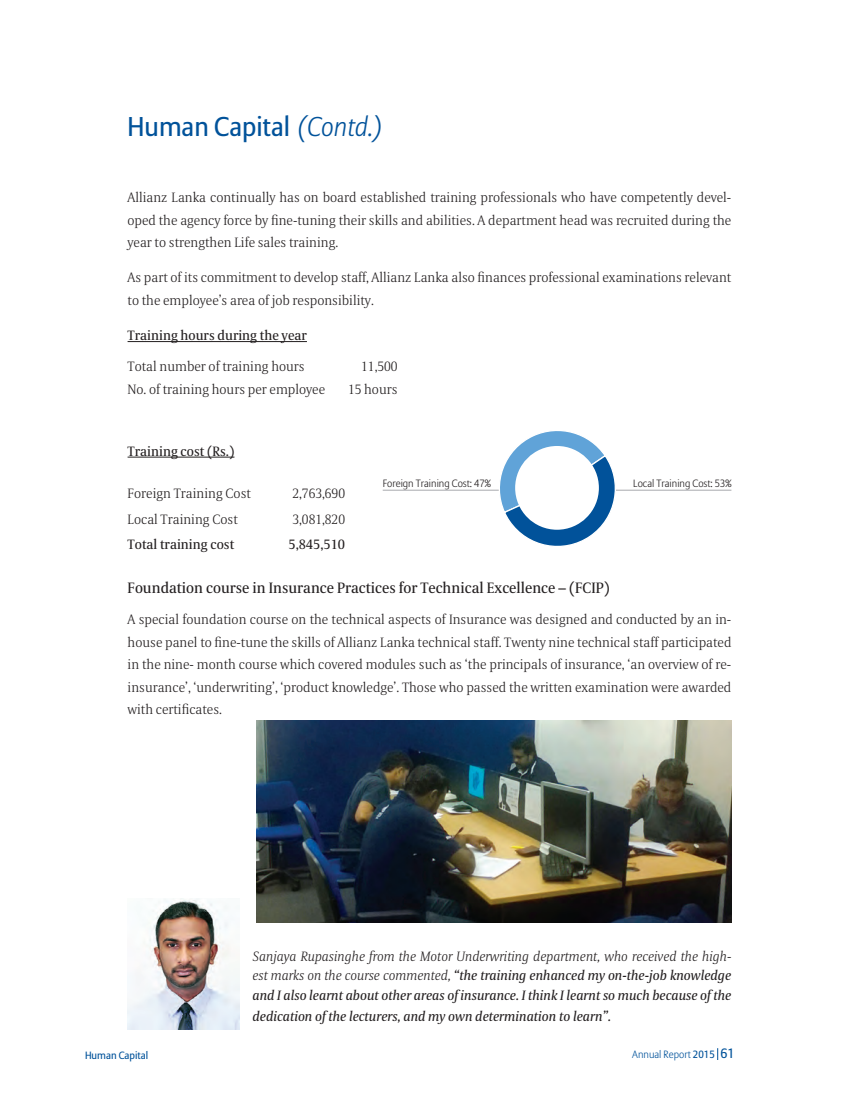
<style>
.page{position:relative;width:859px;height:1093px;background:#fff}
.page>*{position:absolute;margin:0;border:0;box-sizing:border-box;transform-origin:0 0}
.t1{font:27px "Allianz Sans";color:#01529a}
.t2{font:15px "Allianz Serif";color:#231f20}
.t3{font:300 13.5px/22.5px "Allianz Serif";color:#231f20;text-align:justify}
.t4{font:italic 13.5px/19.5px "Allianz Serif";color:#231f20;text-align:justify}
.t5{font:13.5px "Allianz Serif";color:#231f20}
.t6{font:300 10.5px "Allianz Sans";color:#231f20}
.t7{font:300 10.5px "Allianz Sans";color:#01529a}
.t8{font:10.5px "Allianz Sans";color:#01529a}
.s1{font-weight:300;font-style:italic}
.s2{font-weight:300}
.s3{font-weight:400}
.s4{font-weight:400;font-size:13.5px}
</style>
<div class="page">
<svg style="left:717px;top:1048px;width:1px;height:12px"></svg>
<hr style="left:128px;top:341px;width:179px;height:1px;background:#231f20">
<hr style="left:128px;top:457px;width:106px;height:1px;background:#231f20">
<svg style="left:383px;top:489px;width:348px;height:1px"></svg>
<hr style="left:383px;top:490px;width:133px;height:1px;background:#a8a9ad">
<hr style="left:601px;top:490px;width:130px;height:1px;background:#a8a9ad">
<svg style="left:491px;top:431px;width:132px;height:115px"></svg>
<div style="left:516px;top:447px;width:82px;height:82px;background:#fff;border-radius:50%"></div>
<div style="left:515px;top:446px;width:84px;height:84px;border:2px solid #fff;border-radius:50%"></div>
<img style="left:256px;top:721px;width:476px;height:202px">
<img style="left:128px;top:898px;width:112px;height:131px">
<h1 class="t1" style="left:128px;top:110px;width:256px">Human Capital <span class="s1">(Contd.)</span></h1>
<p class="t3" style="left:128px;top:187px;width:605px">Allianz Lanka continually has on board established training professionals who have competently devel&shy;oped the agency force by fine-tuning their skills and abilities. A department head was recruited during the year to strengthen Life sales training.</p>
<p class="t3" style="left:128px;top:267px;width:605px">As part of its commitment to develop staff, Allianz Lanka also finances professional examinations relevant to the employee’s area of job responsibility.</p>
<p class="t5" style="left:128px;top:327px;width:181px">Training hours during the year</p>
<p class="t3" style="left:128px;top:356px;width:179px">Total number of training hours</p>
<p class="t3" style="left:361px;top:356px;width:38px">11,500</p>
<p class="t3" style="left:128px;top:378px;width:199px">No. of training hours per employee</p>
<p class="t3" style="left:348px;top:378px;width:51px">15 hours</p>
<p class="t5" style="left:128px;top:443px;width:108px">Training cost (Rs.)</p>
<p class="t3" style="left:128px;top:483px;width:125px">Foreign Training Cost</p>
<p class="t3" style="left:292px;top:483px;width:54px">2,763,690</p>
<p class="t3" style="left:128px;top:508px;width:112px">Local Training Cost</p>
<p class="t3" style="left:292px;top:508px;width:54px">3,081,820</p>
<p class="t5" style="left:128px;top:536px;width:108px">Total training cost</p>
<p class="t5" style="left:288px;top:536px;width:58px">5,845,510</p>
<p class="t2" style="left:128px;top:579px;width:484px">Foundation course in Insurance Practices for Technical Excellence – (FCIP)</p>
<p class="t3" style="left:128px;top:609px;width:605px">A special foundation course on the technical aspects of Insurance was designed and conducted by an in&shy;house panel to fine-tune the skills of Allianz Lanka technical staff. Twenty nine technical staff participated in the nine- month course which covered modules such as ‘the principals of insurance, ‘an overview of re&shy;insurance’, ‘underwriting’, ‘product knowledge’. Those who passed the written examination were awarded with certificates.</p>
<p class="t6" style="left:383px;top:477px;width:110px">Foreign Training Cost: 47%</p>
<p class="t6" style="left:633px;top:477px;width:100px">Local Training Cost: 53%</p>
<p class="t8" style="left:85px;top:1048px;width:65px">Human Capital</p>
<p class="t4" style="left:252px;top:947px;width:480px"><span class="s2">Sanjaya Rupasinghe from the Motor Underwriting department, who received the high&shy;est marks on the course commented,</span> “the training enhanced my on-the-job knowledge and I also learnt about other areas of insurance. I think I learnt so much because of the</p>
<p class="t4" style="left:252px;top:1007px;width:360px">dedication of the lecturers, and my own determination to learn”.</p>
<p class="t7" style="left:632px;top:1048px;width:104px">Annual Report <span class="s3">2015</span> <span class="s4">61</span></p>
</div>
